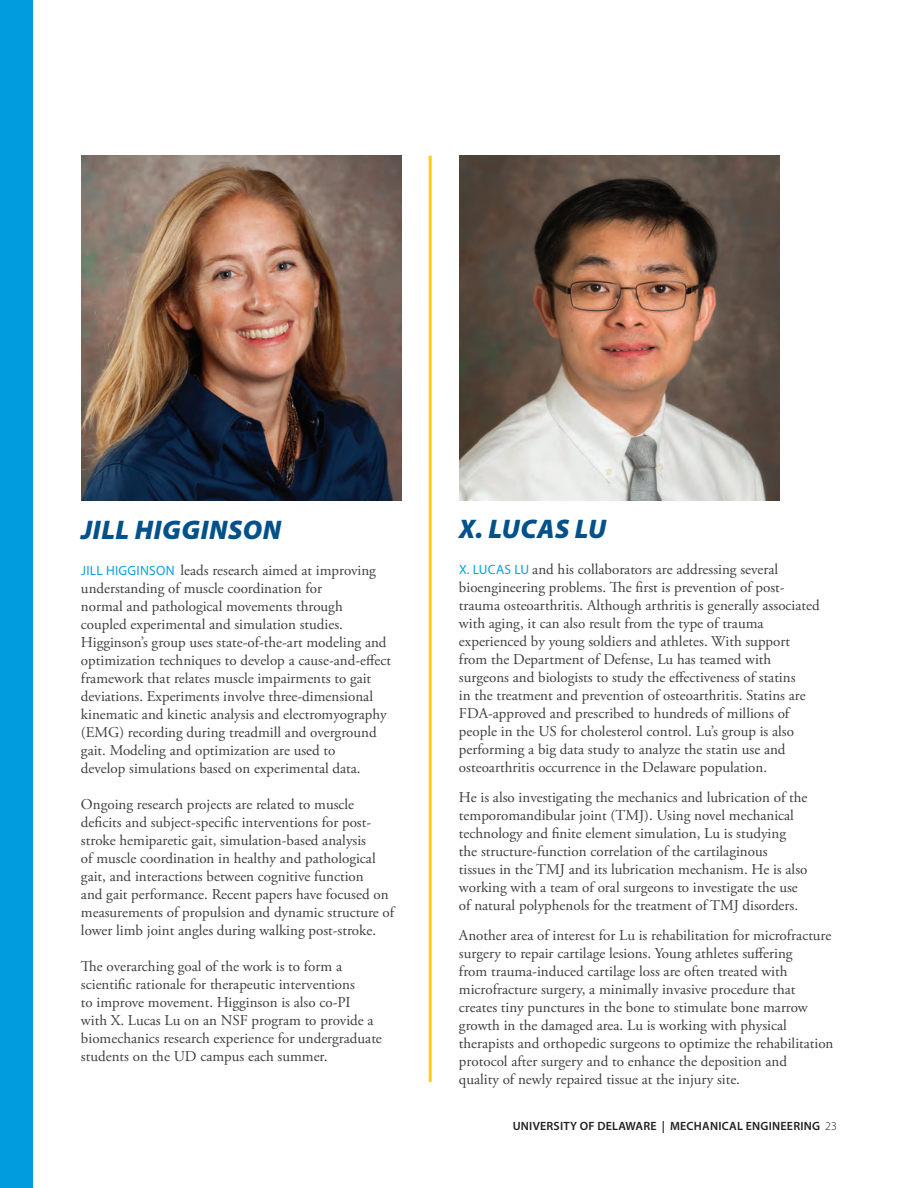
<style>
.page{position:relative;width:918px;height:1188px;background:#fff}
.page>*{position:absolute;margin:0;border:0;box-sizing:border-box;transform-origin:0 0}
.ME_BASIC_HED{font:italic 900 27px "Myriad Pro";letter-spacing:.02em;color:#01518a}
.ME_BODY{font:15px/18px "Adobe Garamond Pro";color:#3e3e3f}
.t1{font:600 12px "Myriad Pro";letter-spacing:.02em;color:#231f20}
.s1{font-family:"Myriad Pro";font-size:13.5px;color:#0aa2dd}
.s2{font-weight:300}
</style>
<div class="page">
<div style="left:0;top:0;width:32px;height:1188px;background:#019cdc"></div>
<img style="left:459px;top:156px;width:320px;height:344px">
<img style="left:81px;top:156px;width:320px;height:344px">
<hr style="left:429px;top:156px;width:3px;height:926px;background:#fdd007">
<p class="ME_BASIC_HED" style="left:81px;top:515px;width:201px">JILL HIGGINSON</p>
<p class="ME_BODY" style="left:81px;top:562px;width:296px"><span class="s1">JILL HIGGINSON</span> leads research aimed at improving understanding of muscle coordination for<br>normal and pathological movements through coupled experimental and simulation studies.</p>
<p class="ME_BODY" style="left:81px;top:634px;width:312px">Higginson’s group uses state-of-the-art modeling and optimization techniques to develop a cause-and-effect framework that relates muscle impairments to gait deviations. Experiments involve three-dimensional kinematic and kinetic analysis and electromyography (EMG) recording during treadmill and overground gait. Modeling and optimization are used to<br>develop simulations based on experimental data.</p>
<p class="ME_BODY" style="left:81px;top:796px;width:315px">Ongoing research projects are related to muscle deficits and subject-specific interventions for post&shy;stroke hemiparetic gait, simulation-based analysis<br>of muscle coordination in healthy and pathological gait, and interactions between cognitive function<br>and gait performance. Recent papers have focused on measurements of propulsion and dynamic structure of lower limb joint angles during walking post-stroke.</p>
<p class="ME_BODY" style="left:81px;top:958px;width:302px">The overarching goal of the work is to form a scientific rationale for therapeutic interventions<br>to improve movement. Higginson is also co-PI<br>with X. Lucas Lu on an NSF program to provide a biomechanics research experience for undergraduate students on the UD campus each summer.</p>
<p class="ME_BASIC_HED" style="left:459px;top:514px;width:149px">X. LUCAS LU</p>
<p class="ME_BODY" style="left:459px;top:561px;width:362px"><span class="s1">X. LUCAS LU</span> and his collaborators are addressing several bioengineering problems. The first is prevention of post&shy;trauma osteoarthritis. Although arthritis is generally associated with aging, it can also result from the type of trauma experienced by young soldiers and athletes. With support from the Department of Defense, Lu has teamed with surgeons and biologists to study the effectiveness of statins<br>in the treatment and prevention of osteoarthritis. Statins are FDA-approved and prescribed to hundreds of millions of people in the US for cholesterol control. Lu’s group is also performing a big data study to analyze the statin use and osteoarthritis occurrence in the Delaware population.</p>
<p class="ME_BODY" style="left:459px;top:789px;width:350px">He is also investigating the mechanics and lubrication of the temporomandibular joint (TMJ). Using novel mechanical technology and finite element simulation, Lu is studying the structure-function correlation of the cartilaginous tissues in the TMJ and its lubrication mechanism. He is also working with a team of oral surgeons to investigate the use of natural polyphenols for the treatment of TMJ disorders.</p>
<p class="ME_BODY" style="left:459px;top:927px;width:376px">Another area of interest for Lu is rehabilitation for microfracture surgery to repair cartilage lesions. Young athletes suffering<br>from trauma-induced cartilage loss are often treated with microfracture surgery, a minimally invasive procedure that creates tiny punctures in the bone to stimulate bone marrow growth in the damaged area. Lu is working with physical therapists and orthopedic surgeons to optimize the rehabilitation protocol after surgery and to enhance the deposition and<br>quality of newly repaired tissue at the injury site.</p>
<p class="t1" style="left:513px;top:1119px;width:326px">UNIVERSITY OF DELAWARE | MECHANICAL ENGINEERING <span class="s2">23</span></p>
</div>
